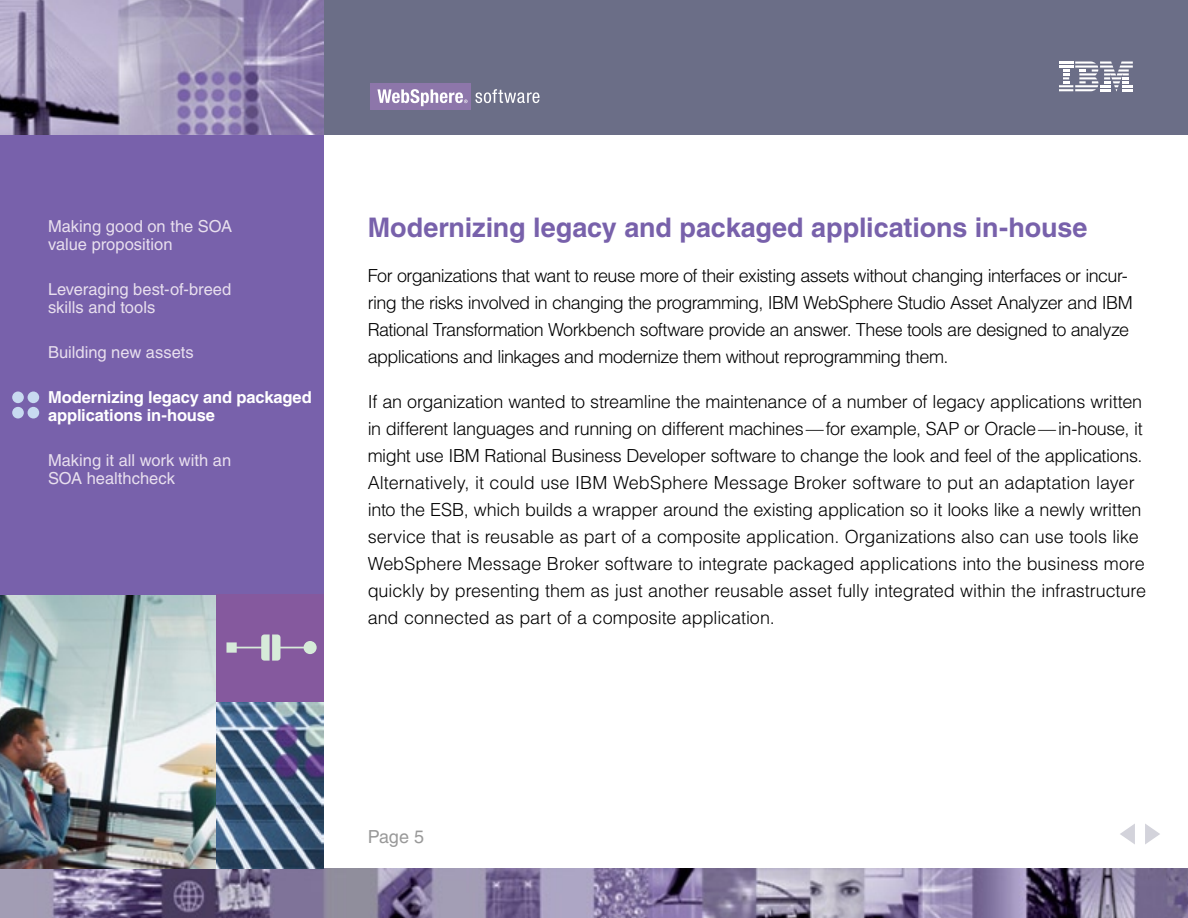
<style>
.page{position:relative;width:1188px;height:918px;background:#fff}
.page>*{position:absolute;margin:0;border:0;box-sizing:border-box;transform-origin:0 0}
.Subhead{font:700 27px "Helvetica";letter-spacing:-.005em;color:#7861ab}
.Text-Body{font:300 18px/27px "Helvetica";letter-spacing:-.02em;color:#000}
.t1{font:18px "Helvetica";color:#999}
.t2{font:16.5px/18px "Helvetica";color:#e8dfee}
.t3{font:700 16.5px/18px "Helvetica";letter-spacing:-.01em;color:#fff}
</style>
<div class="page">
<div style="left:0;top:0;width:324px;height:918px;background:#7861ab"></div>
<div style="left:0;top:0;width:1188px;height:135px;background:#6b6e87"></div>
<div style="left:370px;top:83px;width:101px;height:27px;background:#8d76aa"></div>
<svg style="left:475px;top:89px;width:64px;height:14px"></svg>
<svg style="left:377px;top:89px;width:91px;height:17px"></svg>
<img style="left:0;top:0;width:324px;height:135px">
<svg style="left:1059px;top:61px;width:74px;height:30px"></svg>
<img style="left:0;top:869px;width:1188px;height:49px">
<div style="left:216px;top:594px;width:108px;height:108px;background:#85599e"></div>
<img style="left:216px;top:702px;width:108px;height:167px">
<img style="left:0;top:596px;width:216px;height:273px">
<div style="left:12px;top:392px;width:12px;height:11px;background:#c8daf0;border-radius:50%"></div>
<div style="left:12px;top:407px;width:12px;height:12px;background:#c8daf0;border-radius:50%"></div>
<div style="left:28px;top:392px;width:11px;height:11px;background:#c8daf0;border-radius:50%"></div>
<div style="left:28px;top:407px;width:11px;height:12px;background:#c8daf0;border-radius:50%"></div>
<svg style="left:227px;top:634px;width:90px;height:27px"></svg>
<svg style="left:1120px;top:824px;width:15px;height:20px"></svg>
<svg style="left:1145px;top:824px;width:15px;height:20px"></svg>
<p class="t2" style="left:48px;top:217px;width:186px">Making good on the SOA value proposition</p>
<p class="t2" style="left:48px;top:280px;width:185px">Leveraging best-of-breed skills and tools</p>
<p class="t2" style="left:48px;top:343px;width:147px">Building new assets</p>
<p class="t3" style="left:48px;top:388px;width:265px">Modernizing legacy and packaged applications in-house</p>
<p class="t2" style="left:48px;top:451px;width:185px">Making it all work with an<br>SOA healthcheck</p>
<p class="Subhead" style="left:368px;top:211px;width:721px">Modernizing legacy and packaged applications in-house</p>
<p class="Text-Body" style="left:368px;top:261px;width:767px">For organizations that want to reuse more of their existing assets without changing interfaces or incur&shy;ring the risks involved in changing the programming, IBM WebSphere Studio Asset Analyzer and IBM Rational Transformation Workbench software provide an answer. These tools are designed to analyze applications and linkages and modernize them without reprogramming them.</p>
<p class="Text-Body" style="left:368px;top:387px;width:780px">If an organization wanted to streamline the maintenance of a number of legacy applications written in different languages and running on different machines—for example, SAP or Oracle—in-house, it might use IBM Rational Business Developer software to change the look and feel of the applications.<br>Alternatively, it could use IBM WebSphere Message Broker software to put an adaptation layer into the ESB, which builds a wrapper around the existing application so it looks like a newly written service that is reusable as part of a composite application. Organizations also can use tools like WebSphere Message Broker software to integrate packaged applications into the business more quickly by presenting them as just another reusable asset fully integrated within the infrastructure and connected as part of a composite application.</p>
<p class="t1" style="left:368px;top:827px;width:58px">Page 5</p>
</div>
